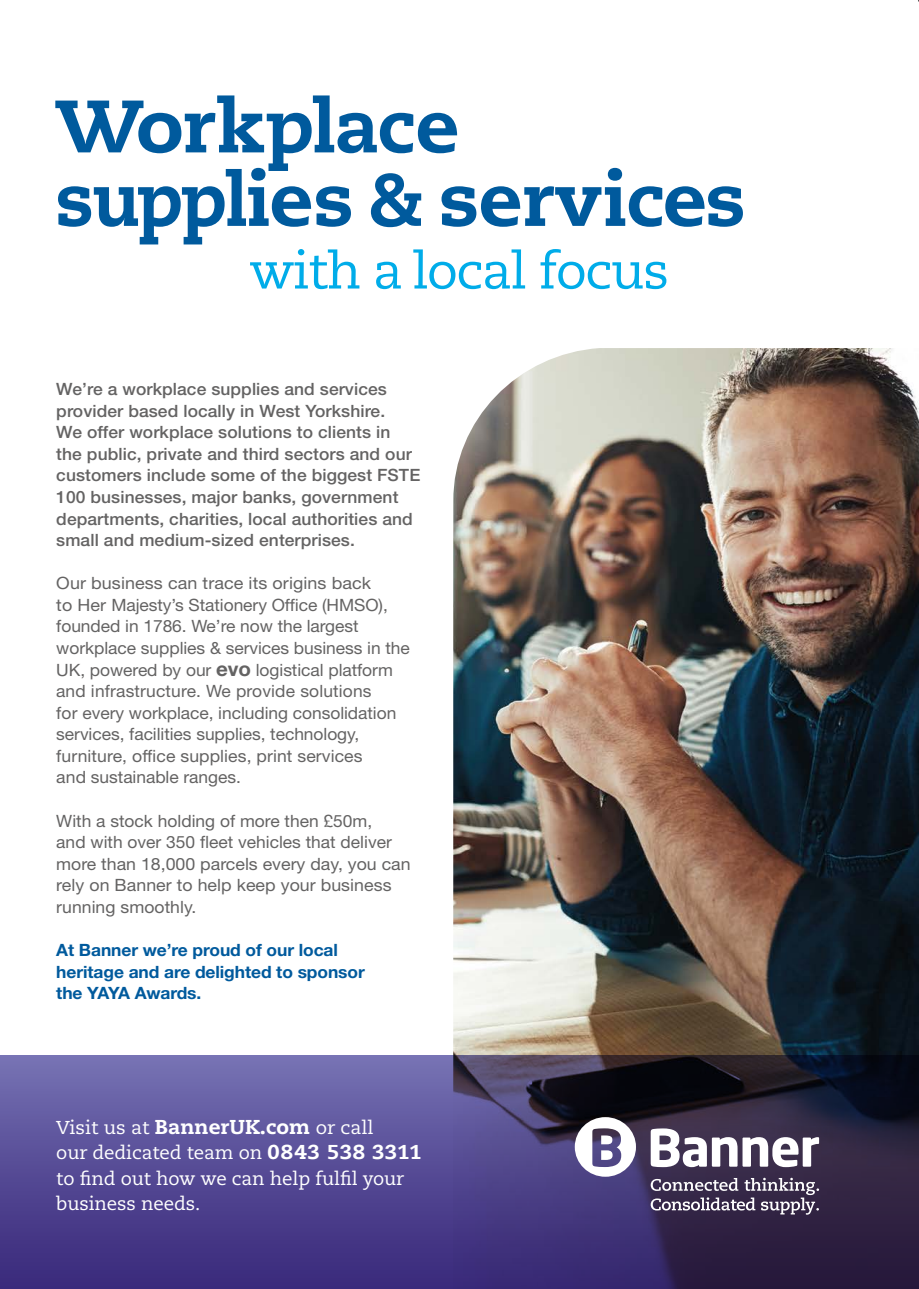
<style>
.page{position:relative;width:919px;height:1289px;background:#fff}
.page>*{position:absolute;margin:0;border:0;box-sizing:border-box;transform-origin:0 0}
.t1{font:800 73.95px/73.5px "Caecilia LT Std";letter-spacing:-.02em;color:#005a9d;scale:1.06 1}
.t2{font:50.85px "Caecilia LT Std";letter-spacing:-.03em;color:#00ace9}
.t3{font:18.6px/25.7px "Caecilia LT Std";letter-spacing:-.005em;color:#fff}
.t4{font:16.95px/21.6px "Helvetica Neue LT Std";color:#646363;scale:1.06 1}
.t5{font:500 16.95px/21.6px "Helvetica Neue LT Std";letter-spacing:.005em;color:#646363}
.t6{font:16.95px/21.6px "Helvetica Neue LT Std";color:#646363}
.t7{font:700 16.95px/21.6px "Helvetica Neue LT Std";letter-spacing:-.005em;color:#005a9d}
.s1{font-weight:700;font-size:19.95px}
.s2{font-weight:800;font-size:20.1px}
</style>
<div class="page">
<img style="left:453px;top:348px;width:465px;height:707px">
<svg style="left:0;top:1055px;width:918px;height:233px;background:#453b75"></svg>
<svg style="left:650px;top:1177px;width:169px;height:37px;background:#645a72"></svg>
<svg style="left:650px;top:1128px;width:169px;height:39px"></svg>
<svg style="left:574px;top:1117px;width:62px;height:59px"></svg>
<h1 class="t1" style="left:55px;top:90px;width:653px">Workplace supplies &amp; services</h1>
<h2 class="t2" style="left:249px;top:241px;width:421px">with a local focus</h2>
<p class="t5" style="left:56px;top:378px;width:365px">We’re a workplace supplies and services provider based locally in West Yorkshire.<br>We offer workplace solutions to clients in<br>the public, private and third sectors and our customers include some of the biggest FSTE 100 businesses, major banks, government departments, charities, local authorities and small and medium-sized enterprises.</p>
<p class="t4" style="left:56px;top:572px;width:335px">Our business can trace its origins back<br>to Her Majesty’s Stationery Office (HMSO), founded in 1786. We’re now the largest workplace supplies &amp; services business in the UK, powered by our <span class="s1">evo</span> logistical platform and infrastructure. We provide solutions<br>for every workplace, including consolidation services, facilities supplies, technology, furniture, office supplies, print services<br>and sustainable ranges.</p>
<p class="t6" style="left:56px;top:809px;width:356px">With a stock holding of more then £50m,<br>and with over 350 fleet vehicles that deliver more than 18,000 parcels every day, you can rely on Banner to help keep your business running smoothly.</p>
<p class="t7" style="left:56px;top:938px;width:310px">At Banner we’re proud of our local heritage and are delighted to sponsor the YAYA Awards.</p>
<p class="t3" style="left:56px;top:1114px;width:367px">Visit us at <span class="s2">BannerUK.com</span> or call<br>our dedicated team on <span class="s2">0843 538 3311 </span>to find out how we can help fulfil your business needs.</p>
</div>
